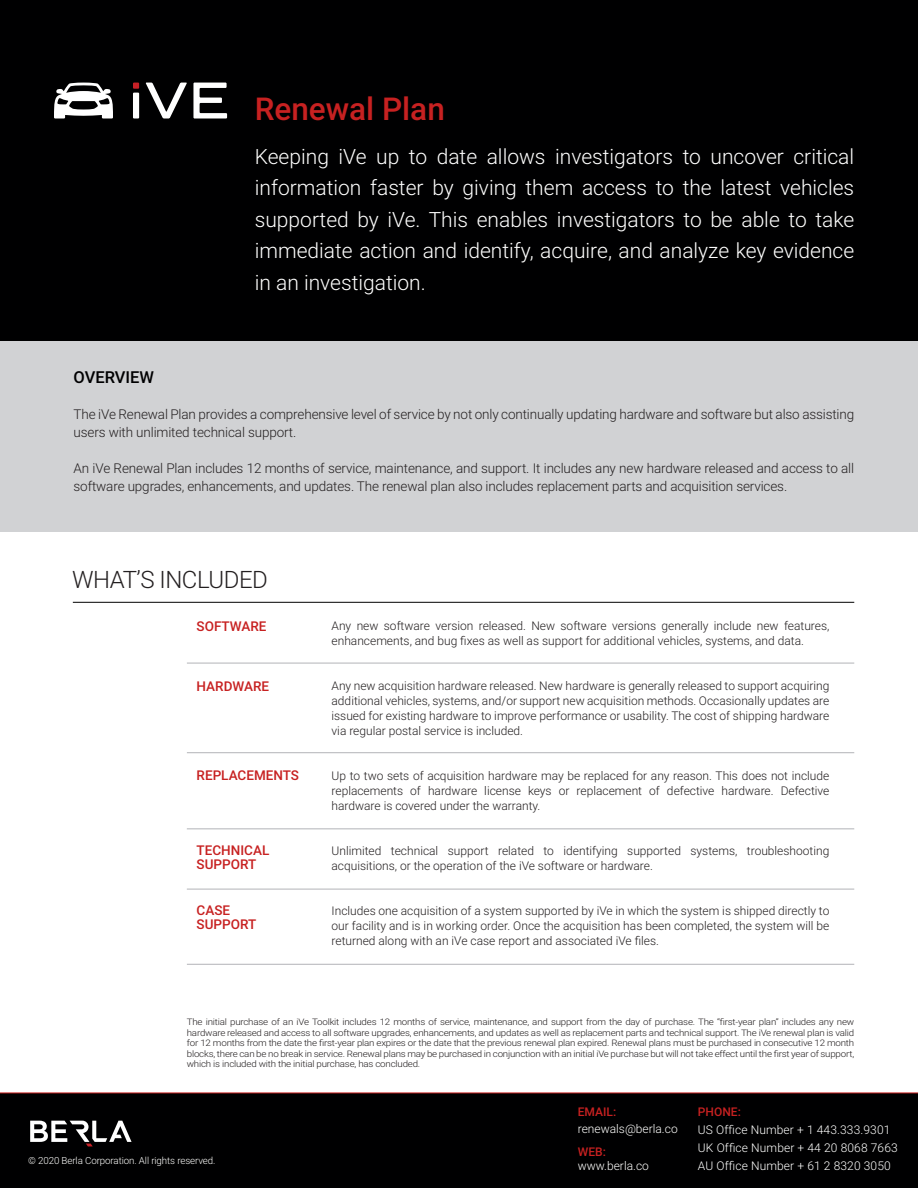
<style>
.page{position:relative;width:918px;height:1188px;background:#fff}
.page>*{position:absolute;margin:0;border:0;box-sizing:border-box;transform-origin:0 0}
.t1{font:500 31.5px "Roboto";color:#c72121}
.t2{font:300 24px "Roboto";letter-spacing:-.02em;color:#231f20}
.t3{font:300 21px/31.5px "Roboto";color:#fff;text-align:justify}
.t4{font:500 16.5px "Roboto";color:#000001}
.t5{font:300 13.5px/18px "Roboto";letter-spacing:-.01em;color:#231f20}
.t6{font:500 13.5px "Roboto";color:#c72121}
.t7{font:300 12px/15px "Roboto";color:#231f20;text-align:justify}
.t8{font:300 12px/18px "Roboto";letter-spacing:.01em;color:#fff}
.t9{font:500 12px "Roboto";color:#c72121}
.t10{font:300 9.75px "Roboto";letter-spacing:-.01em;color:#fff}
.t11{font:300 9px/10.5px "Roboto";letter-spacing:-.02em;color:#231f20;text-align:justify;scale:1.09 1}
</style>
<div class="page">
<div style="left:0;top:1094px;width:918px;height:94px;background:#000001"></div>
<svg style="left:30px;top:1121px;width:102px;height:25px"></svg>
<hr style="left:0;top:1093px;width:918px;height:1px;background:#c72121">
<div style="left:0;top:339px;width:918px;height:192px;background:#d1d2d4"></div>
<div style="left:0;top:0;width:918px;height:340px;background:#000001"></div>
<hr style="left:187px;top:663px;width:667px;height:1px;background:#b2b3b7">
<hr style="left:187px;top:752px;width:667px;height:1px;background:#b2b3b7">
<hr style="left:187px;top:829px;width:667px;height:1px;background:#b2b3b7">
<hr style="left:187px;top:889px;width:667px;height:1px;background:#b2b3b7">
<hr style="left:187px;top:964px;width:667px;height:1px;background:#b2b3b7">
<hr style="left:73px;top:602px;width:781px;height:1px;background:#000001">
<svg style="left:146px;top:83px;width:41px;height:35px"></svg>
<svg style="left:193px;top:83px;width:34px;height:35px"></svg>
<svg style="left:133px;top:83px;width:6px;height:6px"></svg>
<div style="left:133px;top:93px;width:6px;height:25px;background:#fff"></div>
<svg style="left:54px;top:83px;width:59px;height:35px"></svg>
<p class="t1" style="left:255px;top:87px;width:192px">Renewal Plan</p>
<p class="t3" style="left:255px;top:140px;width:601px">Keeping iVe up to date allows investigators to uncover critical information faster by giving them access to the latest vehicles supported by iVe. This enables investigators to be able to take immediate action and identify, acquire, and analyze key evidence in an investigation.</p>
<p class="t4" style="left:74px;top:365px;width:82px">OVERVIEW</p>
<p class="t5" style="left:74px;top:405px;width:782px">The iVe Renewal Plan provides a comprehensive level of service by not only continually updating hardware and software but also assisting users with unlimited technical support.</p>
<p class="t5" style="left:74px;top:459px;width:782px">An iVe Renewal Plan includes 12 months of service, maintenance, and support. It includes any new hardware released and access to all software upgrades, enhancements, and updates. The renewal plan also includes replacement parts and acquisition services.</p>
<p class="t2" style="left:72px;top:563px;width:197px">WHAT’S INCLUDED</p>
<p class="t6" style="left:197px;top:616px;width:71px">SOFTWARE</p>
<p class="t6" style="left:197px;top:676px;width:74px">HARDWARE</p>
<p class="t6" style="left:197px;top:766px;width:104px">REPLACEMENTS</p>
<p class="t6" style="left:197px;top:841px;width:74px">TECHNICAL</p>
<p class="t6" style="left:197px;top:855px;width:61px">SUPPORT</p>
<p class="t6" style="left:197px;top:901px;width:35px">CASE</p>
<p class="t6" style="left:197px;top:915px;width:61px">SUPPORT</p>
<p class="t7" style="left:332px;top:618px;width:499px">Any new software version released. New software versions generally include new features, enhancements, and bug fixes as well as support for additional vehicles, systems, and data.</p>
<p class="t7" style="left:332px;top:678px;width:499px">Any new acquisition hardware released. New hardware is generally released to support acquiring additional vehicles, systems, and/or support new acquisition methods. Occasionally updates are issued for existing hardware to improve performance or usability. The cost of shipping hardware via regular postal service is included.</p>
<p class="t7" style="left:332px;top:768px;width:499px">Up to two sets of acquisition hardware may be replaced for any reason. This does not include replacements of hardware license keys or replacement of defective hardware. Defective hardware is covered under the warranty.</p>
<p class="t7" style="left:332px;top:843px;width:499px">Unlimited technical support related to identifying supported systems, troubleshooting acquisitions, or the operation of the iVe software or hardware.</p>
<p class="t7" style="left:332px;top:903px;width:499px">Includes one acquisition of a system supported by iVe in which the system is shipped directly to our facility and is in working order. Once the acquisition has been completed, the system will be returned along with an iVe case report and associated iVe files.</p>
<p class="t11" style="left:187px;top:1017px;width:614px">The initial purchase of an iVe Toolkit includes 12 months of service, maintenance, and support from the day of purchase. The “first-year plan” includes any new hardware released and access to all software upgrades, enhancements, and updates as well as replacement parts and technical support. The iVe renewal plan is valid for 12 months from the date the first-year plan expires or the date that the previous renewal plan expired. Renewal plans must be purchased in consecutive 12 month blocks, there can be no break in service. Renewal plans may be purchased in conjunction with an initial iVe purchase but will not take effect until the first year of support, which is included with the initial purchase, has concluded.</p>
<p class="t10" style="left:28px;top:1154px;width:189px">© 2020 Berla Corporation. All rights reserved.</p>
<p class="t9" style="left:578px;top:1103px;width:40px">EMAIL:</p>
<p class="t8" style="left:578px;top:1119px;width:101px">renewals@berla.co</p>
<p class="t9" style="left:578px;top:1143px;width:30px">WEB:</p>
<p class="t8" style="left:578px;top:1156px;width:73px">www.berla.co</p>
<p class="t9" style="left:698px;top:1103px;width:44px">PHONE:</p>
<p class="t8" style="left:698px;top:1120px;width:201px">US Office Number + 1 443.333.9301<br>UK Office Number + 44 20 8068 7663<br>AU Office Number + 61 2 8320 3050</p>
</div>
